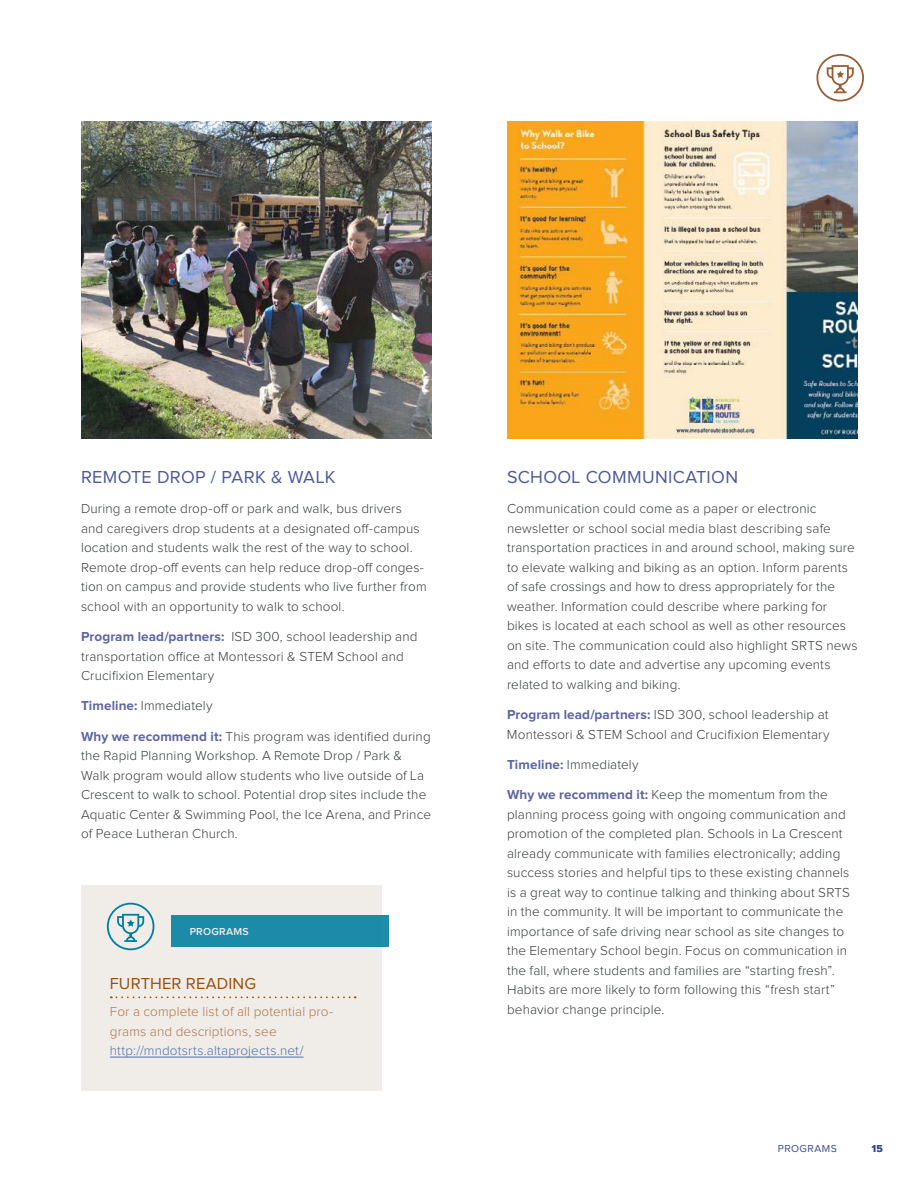
<style>
.page{position:relative;width:918px;height:1188px;background:#fff}
.page>*{position:absolute;margin:0;border:0;box-sizing:border-box;transform-origin:0 0}
.t1{font:18px "Proxima Nova";letter-spacing:.02em;color:#4d599c}
.t2{font:16.5px "Proxima Nova";letter-spacing:.01em;color:#9a5007}
.t3{font:300 13.5px/19.5px "Proxima Nova";letter-spacing:.01em;color:#393c3d}
.t4{font:300 13.5px/19.5px "Proxima Nova";letter-spacing:.01em;color:#ad764e}
.t5{font:300 13.5px "Proxima Nova";letter-spacing:.01em;color:#4e72ac}
.t6{font:600 10.5px "Proxima Nova";letter-spacing:.025em;color:#f0ece8}
.t7{font:10.5px "Proxima Nova";letter-spacing:.04em;color:#3b4d94}
.t8{font:700 10.5px "Proxima Nova";color:#3b4d94}
.s1{font-weight:700;color:#5e66a3}
</style>
<div class="page">
<svg style="left:816px;top:54px;width:48px;height:48px"></svg>
<div style="left:81px;top:885px;width:300px;height:206px;background:#f0ece8"></div>
<svg style="left:111px;top:996px;width:245px;height:2px"></svg>
<div style="left:172px;top:915px;width:217px;height:32px;background:#1c8ba9"></div>
<svg style="left:107px;top:903px;width:47px;height:47px"></svg>
<hr style="left:110px;top:1057px;width:194px;height:1px;background:#4e72ac">
<img style="left:81px;top:122px;width:351px;height:316px">
<img style="left:507px;top:122px;width:351px;height:316px">
<h1 class="t1" style="left:81px;top:469px;width:256px">REMOTE DROP / PARK &amp; WALK</h1>
<p class="t3" style="left:81px;top:500px;width:347px">During a remote drop-off or park and walk, bus drivers and caregivers drop students at a designated off-campus location and students walk the rest of the way to school.<br>Remote drop-off events can help reduce drop-off conges&shy;tion on campus and provide students who live further from school with an opportunity to walk to school.</p>
<p class="t3" style="left:81px;top:628px;width:338px"><span class="s1">Program lead/partners:</span> ISD 300, school leadership and transportation office at Montessori &amp; STEM School and<br>Crucifixion Elementary</p>
<p class="t3" style="left:81px;top:697px;width:133px"><span class="s1">Timeline:</span> Immediately</p>
<p class="t3" style="left:81px;top:727px;width:352px"><span class="s1">Why we recommend it:</span> This program was identified during the Rapid Planning Workshop. A Remote Drop / Park &amp; Walk program would allow students who live outside of La Crescent to walk to school. Potential drop sites include the Aquatic Center &amp; Swimming Pool, the Ice Arena, and Prince of Peace Lutheran Church.</p>
<p class="t6" style="left:190px;top:927px;width:61px">PROGRAMS</p>
<p class="t2" style="left:110px;top:977px;width:148px">FURTHER READING</p>
<p class="t4" style="left:110px;top:1003px;width:225px">For a complete list of all potential pro&shy;grams and descriptions, see</p>
<p class="t5" style="left:110px;top:1045px;width:195px">http://mndotsrts.altaprojects.net/</p>
<h1 class="t1" style="left:507px;top:469px;width:233px">SCHOOL COMMUNICATION</h1>
<p class="t3" style="left:507px;top:500px;width:352px">Communication could come as a paper or electronic newsletter or school social media blast describing safe transportation practices in and around school, making sure to elevate walking and biking as an option. Inform parents of safe crossings and how to dress appropriately for the weather. Information could describe where parking for bikes is located at each school as well as other resources on site. The communication could also highlight SRTS news and efforts to date and advertise any upcoming events related to walking and biking.</p>
<p class="t3" style="left:507px;top:706px;width:324px"><span class="s1">Program lead/partners:</span> ISD 300, school leadership at<br>Montessori &amp; STEM School and Crucifixion Elementary</p>
<p class="t3" style="left:507px;top:755px;width:133px"><span class="s1">Timeline:</span> Immediately</p>
<p class="t3" style="left:507px;top:786px;width:344px"><span class="s1">Why we recommend it:</span> Keep the momentum from the planning process going with ongoing communication and promotion of the completed plan. Schools in La Crescent already communicate with families electronically; adding success stories and helpful tips to these existing channels is a great way to continue talking and thinking about SRTS in the community. It will be important to communicate the importance of safe driving near school as site changes to the Elementary School begin. Focus on communication in the fall, where students and families are “starting fresh”.<br>Habits are more likely to form following this “fresh start” behavior change principle.</p>
<p class="t7" style="left:778px;top:1144px;width:61px">PROGRAMS</p>
<p class="t8" style="left:872px;top:1144px;width:13px">15</p>
</div>
